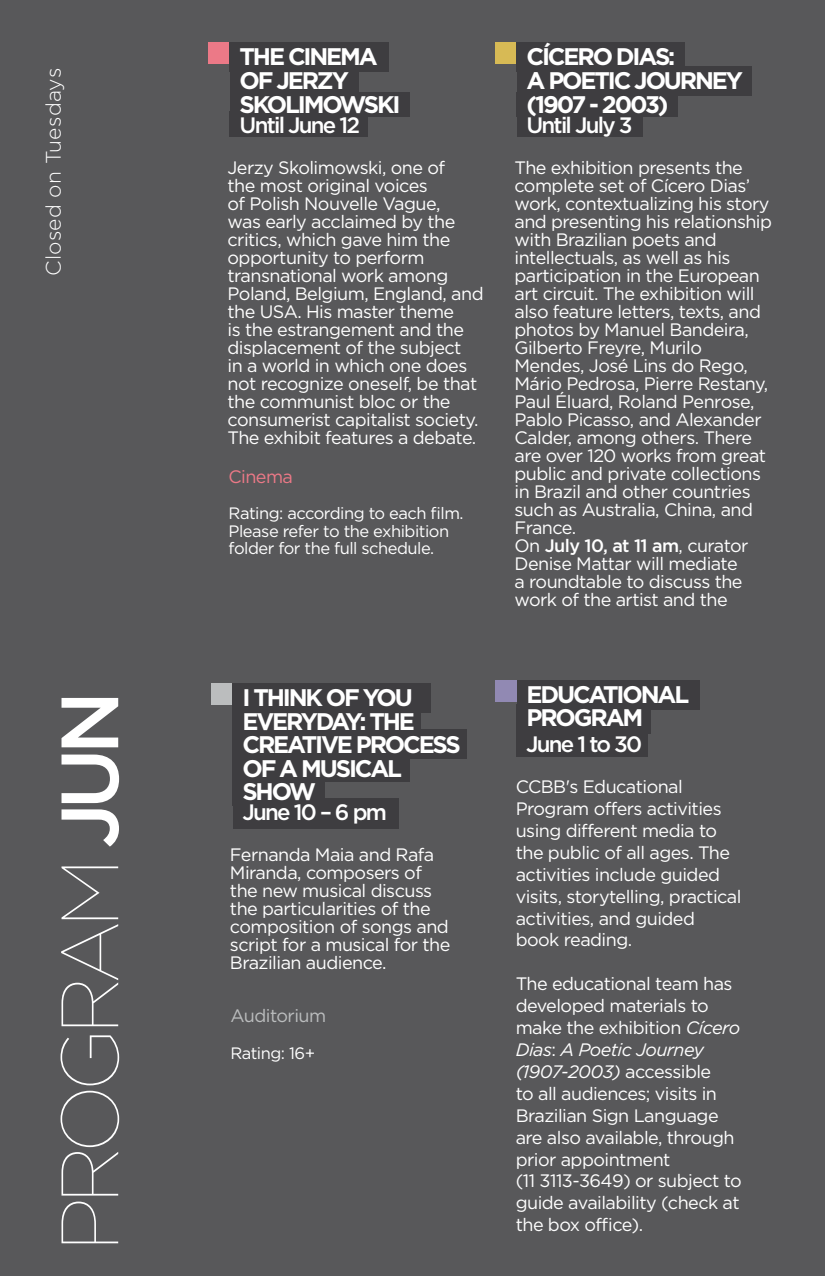
<style>
.page{position:relative;width:825px;height:1276px;background:#58585a}
.page>*{position:absolute;margin:0;border:0;box-sizing:border-box;transform-origin:0 0}
.t1{font:100 81px "Gotham";letter-spacing:-.08em;color:#fff}
.t2{font:700 24px/23.7px "Gotham";letter-spacing:-.09em;color:#fff}
.t3{font:500 22.2px "Gotham";letter-spacing:-.08em;color:#fff}
.t4{font:300 21px "Gotham";letter-spacing:.01em;color:#fff}
.t5{font:18px/18px "Gotham";letter-spacing:-.03em;color:#fff}
.t6{font:18px "Gotham";letter-spacing:-.03em;color:#bbbdbe}
.t7{font:18px "Gotham";letter-spacing:-.03em;color:#ec7987}
.t8{font:16.5px/17.1px "Gotham";letter-spacing:-.03em;color:#fff}
.s1{font-weight:500}
.s2{font-style:italic}
</style>
<div class="page">
<svg style="left:495px;top:680px;width:22px;height:21px"></svg>
<svg style="left:208px;top:42px;width:22px;height:22px"></svg>
<svg style="left:495px;top:42px;width:21px;height:22px"></svg>
<svg style="left:211px;top:683px;width:21px;height:21px"></svg>
<div style="left:230px;top:42px;width:159px;height:30px;background:#3e3d40"></div>
<div style="left:516px;top:42px;width:169px;height:30px;background:#3e3d40"></div>
<div style="left:232px;top:682px;width:199px;height:30px;background:#3e3d40"></div>
<div style="left:232px;top:705px;width:189px;height:30px;background:#3e3d40"></div>
<div style="left:232px;top:729px;width:235px;height:30px;background:#3e3d40"></div>
<div style="left:232px;top:752px;width:178px;height:30px;background:#3e3d40"></div>
<div style="left:232px;top:776px;width:93px;height:30px;background:#3e3d40"></div>
<div style="left:230px;top:66px;width:129px;height:30px;background:#3e3d40"></div>
<div style="left:516px;top:66px;width:235px;height:30px;background:#3e3d40"></div>
<div style="left:230px;top:92px;width:180px;height:24px;background:#3e3d40"></div>
<div style="left:516px;top:92px;width:162px;height:24px;background:#3e3d40"></div>
<div style="left:517px;top:679px;width:183px;height:30px;background:#3e3d40"></div>
<div style="left:517px;top:704px;width:134px;height:30px;background:#3e3d40"></div>
<div style="left:230px;top:111px;width:138px;height:26px;background:#3e3d40"></div>
<div style="left:517px;top:111px;width:126px;height:26px;background:#3e3d40"></div>
<div style="left:233px;top:798px;width:165px;height:31px;background:#3e3d40"></div>
<div style="left:517px;top:731px;width:131px;height:26px;background:#3e3d40"></div>
<p class="t4" style="left:42px;top:276px;width:210px;rotate:-90deg">Closed on Tuesdays</p>
<h1 class="t1" style="left:46px;top:1251px;width:562px;rotate:-90deg">PROGRAM <span class="s1">JUN</span></h1>
<h2 class="t2" style="left:240px;top:44px;width:162px">THE CINEMA<br>OF JERZY<br>SKOLIMOWSKI</h2>
<h2 class="t2" style="left:526px;top:44px;width:218px">CÍCERO DIAS:<br>A POETIC JOURNEY (1907 - 2003)</h2>
<p class="t3" style="left:240px;top:113px;width:122px">Until June 12</p>
<p class="t3" style="left:526px;top:113px;width:108px">Until July 3</p>
<p class="t5" style="left:228px;top:159px;width:258px">Jerzy Skolimowski, one of<br>the most original voices<br>of Polish Nouvelle Vague,<br>was early acclaimed by the critics, which gave him the opportunity to perform transnational work among<br>Poland, Belgium, England, and the USA. His master theme<br>is the estrangement and the displacement of the subject<br>in a world in which one does not recognize oneself, be that the communist bloc or the consumerist capitalist society.<br>The exhibit features a debate.</p>
<p class="t5" style="left:514px;top:159px;width:259px">The exhibition presents the complete set of Cícero Dias’ work, contextualizing his story and presenting his relationship with Brazilian poets and intellectuals, as well as his participation in the European art circuit. The exhibition will also feature letters, texts, and photos by Manuel Bandeira,<br>Gilberto Freyre, Murilo<br>Mendes, José Lins do Rego,<br>Mário Pedrosa, Pierre Restany,<br>Paul Éluard, Roland Penrose,<br>Pablo Picasso, and Alexander<br>Calder, among others. There are over 120 works from great public and private collections in Brazil and other countries such as Australia, China, and<br>France.<br>On <span class="s1">July 10, at 11 am</span>, curator<br>Denise Mattar will mediate<br>a roundtable to discuss the work of the artist and the</p>
<p class="t7" style="left:228px;top:466px;width:66px">Cinema</p>
<p class="t8" style="left:229px;top:505px;width:236px">Rating: according to each film.<br>Please refer to the exhibition folder for the full schedule.</p>
<h2 class="t2" style="left:242px;top:685px;width:220px">I THINK OF YOU<br>EVERYDAY: THE<br>CREATIVE PROCESS<br>OF A MUSICAL<br>SHOW</h2>
<h2 class="t2" style="left:526px;top:682px;width:164px">EDUCATIONAL<br>PROGRAM</h2>
<p class="t3" style="left:526px;top:731px;width:118px">June 1 to 30</p>
<p class="t5" style="left:516px;top:775px;width:227px;line-height:21.9px">CCBB's Educational<br>Program offers activities using different media to the public of all ages. The activities include guided visits, storytelling, practical activities, and guided book reading.</p>
<p class="t5" style="left:516px;top:972px;width:228px;line-height:21.9px">The educational team has developed materials to make the exhibition <span class="s2">Cícero<br>Dias</span>: <span class="s2">A Poetic Journey (1907-2003)</span> accessible<br>to all audiences; visits in<br>Brazilian Sign Language are also available, through prior appointment<br>(11 3113-3649) or subject to guide availability (check at the box office).</p>
<p class="t3" style="left:242px;top:800px;width:146px">June 10 – 6 pm</p>
<p class="t5" style="left:230px;top:845px;width:222px">Fernanda Maia and Rafa<br>Miranda, composers of the new musical discuss the particularities of the composition of songs and script for a musical for the<br>Brazilian audience.</p>
<p class="t6" style="left:230px;top:1005px;width:97px">Auditorium</p>
<p class="t8" style="left:230px;top:1044px;width:86px">Rating: 16+</p>
</div>
